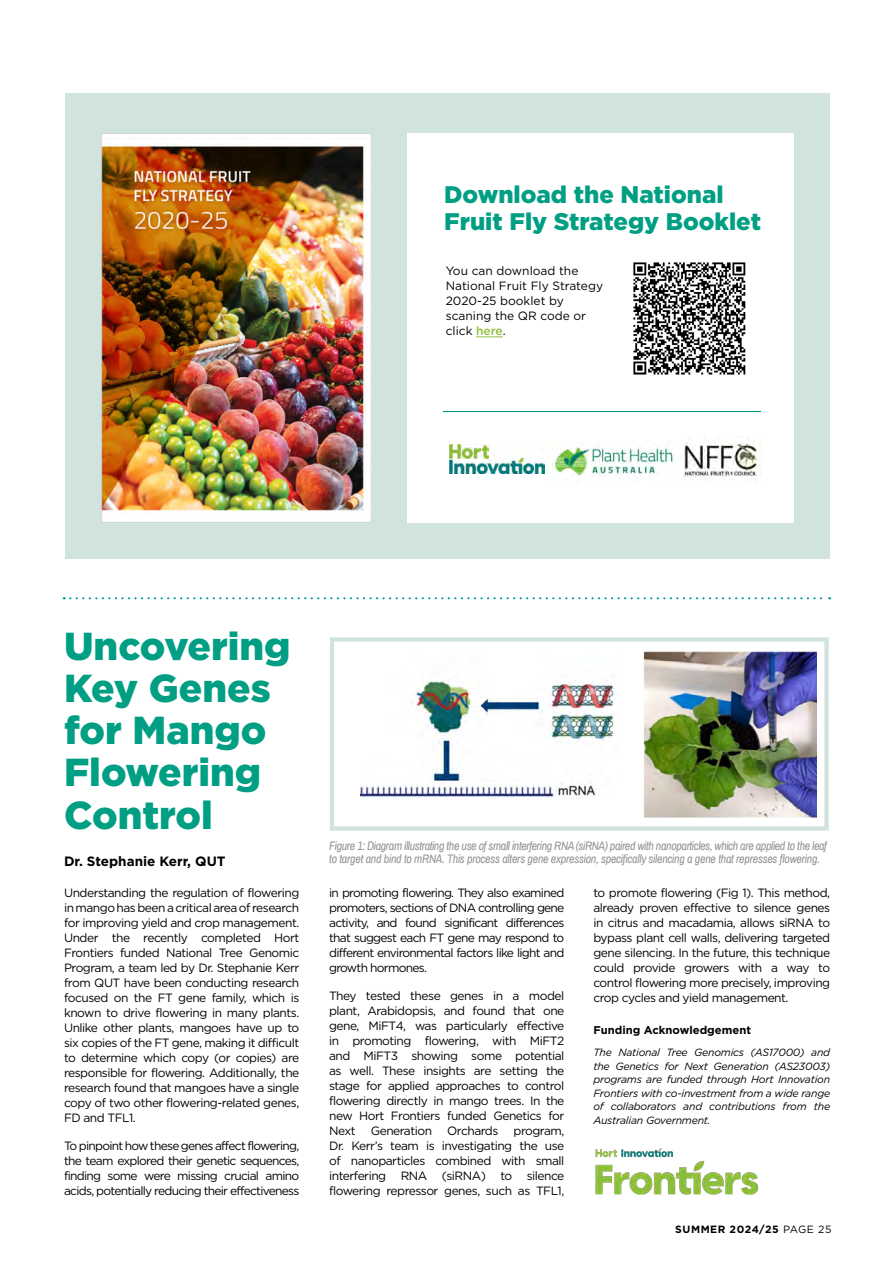
<style>
.page{position:relative;width:893px;height:1263px;background:#fff}
.page>*{position:absolute;margin:0;border:0;box-sizing:border-box;transform-origin:0 0}
.t1{font:900 39px/42.3px "Gotham";color:#009f83}
.t2{font:900 24px/27px "Gotham";color:#009f83}
.t3{font:700 13.5px "Gotham";color:#000}
.t4{font:12px/15px "Gotham";letter-spacing:-.04em;color:#000;text-align:justify}
.t5{font:italic 12px/13.5px "Archivo Narrow";letter-spacing:-.03em;color:#939598}
.t6{font:12px/15px "Gotham";color:#000}
.t7{font:700 11.25px "Gotham";color:#000}
.t8{font:italic 10.5px/13.5px "Gotham";letter-spacing:-.02em;color:#000;text-align:justify}
.t9{font:700 10.5px "Gotham";letter-spacing:.05em;color:#000}
.s1{font-weight:500;color:#8ebe3f}
.s2{font-weight:400}
</style>
<div class="page">
<div style="left:65px;top:94px;width:764px;height:465px;background:#d0e3dd"></div>
<div style="left:407px;top:133px;width:387px;height:390px;background:#fff"></div>
<img style="left:103px;top:137px;width:267px;height:382px">
<div style="left:101px;top:133px;width:271px;height:390px;border:1px solid #d1d3d4"></div>
<img style="left:450px;top:444px;width:94px;height:29px">
<img style="left:633px;top:262px;width:113px;height:113px">
<img style="left:547px;top:445px;width:127px;height:34px">
<img style="left:684px;top:439px;width:77px;height:39px">
<hr style="left:443px;top:411px;width:318px;height:1px;background:#009f83">
<svg style="left:476px;top:337px;width:27px;height:1px"></svg>
<img style="left:360px;top:676px;width:255px;height:123px">
<img style="left:642px;top:651px;width:174px;height:166px">
<div style="left:330px;top:637px;width:499px;height:194px;border:4px solid #d0e3dd"></div>
<svg style="left:64px;top:597px;width:766px;height:2px"></svg>
<img style="left:595px;top:1149px;width:163px;height:46px">
<h2 class="t2" style="left:444px;top:180px;width:318px">Download the National<br>Fruit Fly Strategy Booklet</h2>
<p class="t6" style="left:446px;top:263px;width:159px">You can download the<br>National Fruit Fly Strategy<br>2020-25 booklet by scaning the QR code or click <span class="s1">here</span>.</p>
<h1 class="t1" style="left:64px;top:624px;width:228px">Uncovering<br>Key Genes for Mango<br>Flowering<br>Control</h1>
<p class="t3" style="left:64px;top:853px;width:163px">Dr. Stephanie Kerr, QUT</p>
<p class="t4" style="left:64px;top:885px;width:237px">Understanding the regulation of flowering in mango has been a critical area of research for improving yield and crop management.<br>Under the recently completed Hort Frontiers funded National Tree Genomic Program, a team led by Dr. Stephanie Kerr from QUT have been conducting research focused on the FT gene family, which is known to drive flowering in many plants.<br>Unlike other plants, mangoes have up to six copies of the FT gene, making it difficult to determine which copy (or copies) are responsible for flowering. Additionally, the research found that mangoes have a single copy of two other flowering-related genes, FD and TFL1.</p>
<p class="t4" style="left:64px;top:1138px;width:237px">To pinpoint how these genes affect flowering, the team explored their genetic sequences, finding some were missing crucial amino acids, potentially reducing their effectiveness</p>
<p class="t5" style="left:329px;top:839px;width:499px">Figure 1: Diagram illustrating the use of small interfering RNA (siRNA) paired with nanoparticles, which are applied to the leaf to target and bind to mRNA. This process alters gene expression, specifically silencing a gene that represses flowering.</p>
<p class="t4" style="left:329px;top:885px;width:237px">in promoting flowering. They also examined promoters, sections of DNA controlling gene activity, and found significant differences that suggest each FT gene may respond to different environmental factors like light and growth hormones.</p>
<p class="t4" style="left:329px;top:988px;width:237px">They tested these genes in a model plant, Arabidopsis, and found that one gene, MiFT4, was particularly effective in promoting flowering, with MiFT2 and MiFT3 showing some potential as well. These insights are setting the stage for applied approaches to control flowering directly in mango trees. In the new Hort Frontiers funded Genetics for Next</p>
<p class="t4" style="left:371px;top:1123px;width:63px">Generation</p>
<p class="t4" style="left:447px;top:1123px;width:53px">Orchards</p>
<p class="t4" style="left:329px;top:1123px;width:237px;text-indent:184px">program, Dr. Kerr’s team is investigating the use of nanoparticles combined with small interfering RNA (siRNA) to silence flowering repressor genes, such as TFL1,</p>
<p class="t4" style="left:593px;top:885px;width:238px">to promote flowering (Fig 1). This method, already proven effective to silence genes in citrus and macadamia, allows siRNA to bypass plant cell walls, delivering targeted gene silencing. In the future, this technique could provide growers with a way to control flowering more precisely, improving crop cycles and yield management.</p>
<p class="t7" style="left:593px;top:1024px;width:159px">Funding Acknowledgement</p>
<p class="t8" style="left:593px;top:1046px;width:238px">The National Tree Genomics (AS17000) and the Genetics for Next Generation (AS23003) programs are funded through Hort Innovation Frontiers with co-investment from a wide range of collaborators and contributions from the Australian Government.</p>
<p class="t9" style="left:675px;top:1223px;width:158px">SUMMER 2024/25 <span class="s2">PAGE 25</span></p>
</div>
